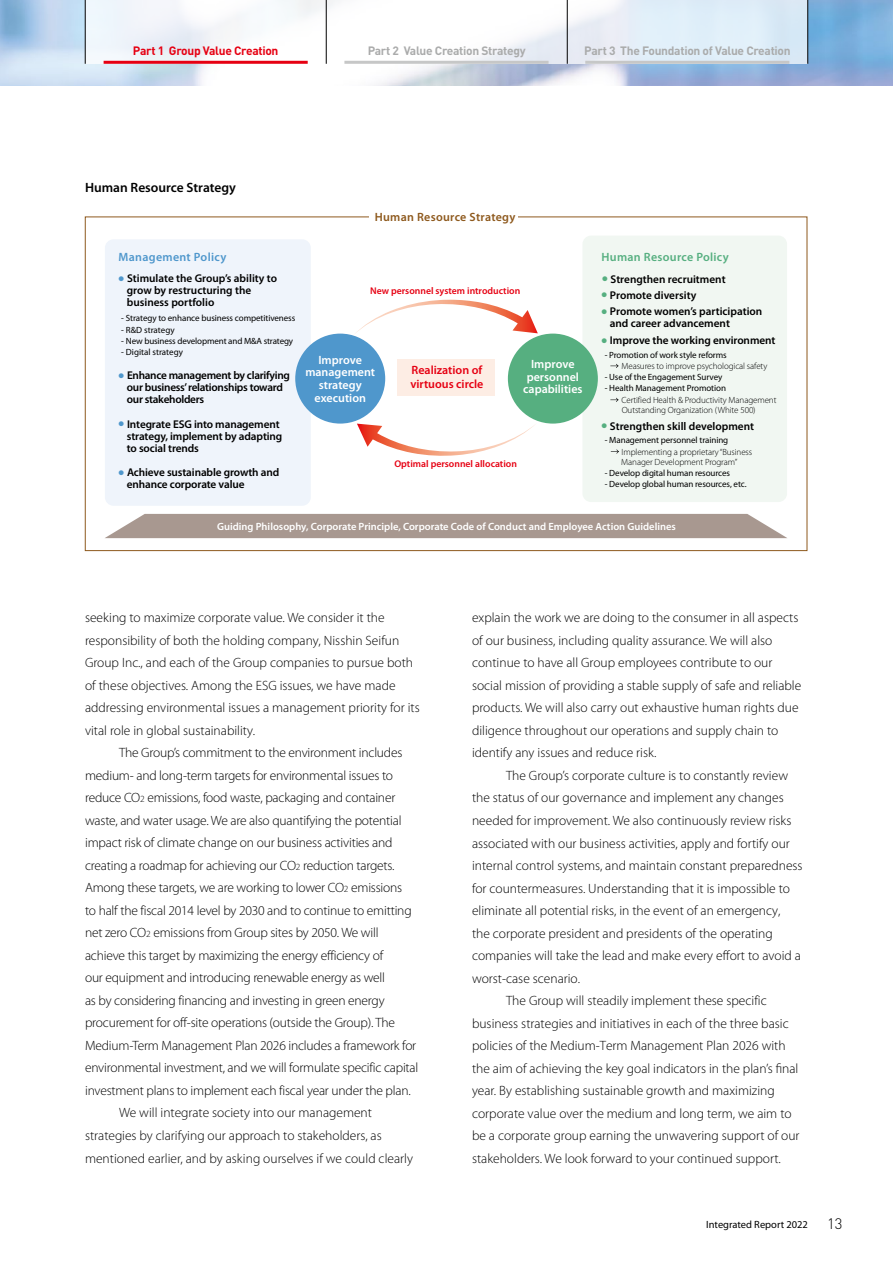
<style>
.page{position:relative;width:893px;height:1263px;background:#fff}
.page>*{position:absolute;margin:0;border:0;box-sizing:border-box;transform-origin:0 0}
.t1{font:300 15px "DIN";color:#000}
.t2{font:300 13.5px/22.5px "Myriad Pro";color:#000}
.t3{font:600 13.5px "Myriad Pro";color:#000}
.t4{font:600 12px/12.8px "Myriad Pro";color:#fff;text-align:center}
.t5{font:700 12px "DIN";letter-spacing:-.025em;color:#aaabab}
.t6{font:600 12px/13.5px "Myriad Pro";color:#e60012}
.t7{font:700 12px "DIN";letter-spacing:-.025em;color:#e60012}
.t8{font:600 12px "Myriad Pro";letter-spacing:.025em;color:#8e591d}
.t9{font:600 12px "Myriad Pro";letter-spacing:.025em;color:#56af80}
.t10{font:600 12px "Myriad Pro";letter-spacing:.025em;color:#4f97cc}
.t11{font:600 11.25px/12px "Myriad Pro";letter-spacing:-.01em;color:#000}
.t12{font:600 10.5px "Myriad Pro";color:#fff}
.t13{font:10.5px "Myriad Pro";color:#000}
.t14{font:600 9.75px "Myriad Pro";color:#e60012}
.t15{font:9px "Myriad Pro";letter-spacing:-.01em;color:#000}
.t16{font:300 9px/10.5px "Myriad Pro";letter-spacing:-.01em;color:#000}
.s1{font-size:20.25px;color:#4f97cc}
.s2{font-size:20.25px;color:#56af80}
.s3{font-size:9.45px}
</style>
<div class="page">
<img style="left:0;top:0;width:893px;height:85px">
<div style="left:105px;top:239px;width:206px;height:267px;background:#eff4fb;border-radius:9px"></div>
<div style="left:582px;top:236px;width:205px;height:266px;background:#f1f7f2;border-radius:9px"></div>
<svg style="left:353px;top:300px;width:185px;height:36px"></svg>
<svg style="left:357px;top:423px;width:176px;height:33px"></svg>
<div style="left:295px;top:334px;width:90px;height:90px;background:#4f97cc;border-radius:50%"></div>
<div style="left:508px;top:334px;width:90px;height:90px;background:#56af80;border-radius:50%"></div>
<div style="left:397px;top:359px;width:98px;height:36px;background:#fdede4"></div>
<div style="left:105px;top:514px;width:682px;height:24px;background:#a89890"></div>
<svg style="left:610px;top:364px;width:9px;height:4px"></svg>
<svg style="left:610px;top:398px;width:9px;height:4px"></svg>
<svg style="left:611px;top:449px;width:8px;height:5px"></svg>
<svg style="left:86px;top:0;width:721px;height:64px"></svg>
<hr style="left:807px;top:0;width:1px;height:64px;background:#000">
<hr style="left:567px;top:0;width:1px;height:64px;background:#000">
<hr style="left:326px;top:0;width:1px;height:64px;background:#000">
<hr style="left:85px;top:0;width:1px;height:64px;background:#000">
<hr style="left:104px;top:61px;width:204px;height:3px;background:#e60012">
<hr style="left:585px;top:61px;width:204px;height:3px;background:#c6c7c7">
<hr style="left:344px;top:61px;width:205px;height:3px;background:#c6c7c7">
<p class="t7" style="left:133px;top:43px;width:147px">Part 1 Group Value Creation</p>
<p class="t5" style="left:368px;top:43px;width:160px">Part 2 Value Creation Strategy</p>
<p class="t5" style="left:584px;top:43px;width:208px">Part 3 The Foundation of Value Creation</p>
<p class="t3" style="left:85px;top:178px;width:152px">Human Resource Strategy</p>
<p class="t8" style="left:375px;top:209px;width:142px">Human Resource Strategy</p>
<p class="t10" style="left:119px;top:249px;width:109px">Management Policy</p>
<p class="t9" style="left:601px;top:249px;width:129px">Human Resource Policy</p>
<p class="t11" style="left:127px;top:272px;width:152px;text-indent:-9px"><span class="s1">•</span> Stimulate the Group’s ability to grow by restructuring the business portfolio</p>
<p class="t15" style="left:121px;top:313px;width:176px">- Strategy to enhance business competitiveness</p>
<p class="t15" style="left:121px;top:324px;width:55px">- R&amp;D strategy</p>
<p class="t15" style="left:121px;top:335px;width:173px">- New business development and M&amp;A strategy</p>
<p class="t15" style="left:121px;top:346px;width:63px">- Digital strategy</p>
<p class="t11" style="left:127px;top:369px;width:165px;text-indent:-9px"><span class="s1">•</span> Enhance management by clarifying our business’ relationships toward our stakeholders</p>
<p class="t11" style="left:127px;top:418px;width:157px;text-indent:-9px"><span class="s1">•</span> Integrate ESG into management strategy, implement by adapting to social trends</p>
<p class="t11" style="left:127px;top:466px;width:154px;text-indent:-9px"><span class="s1">•</span> Achieve sustainable growth and enhance corporate value</p>
<p class="t14" style="left:370px;top:285px;width:152px">New personnel system introduction</p>
<p class="t4" style="left:305px;top:353px;width:71px">Improve management strategy execution</p>
<p class="t4" style="left:523px;top:357px;width:61px">Improve personnel capabilities</p>
<p class="t6" style="left:410px;top:363px;width:75px">Realization of virtuous circle</p>
<p class="t14" style="left:394px;top:458px;width:124px">Optimal personnel allocation</p>
<p class="t11" style="left:602px;top:273px;width:125px"><span class="s2">•</span> Strengthen recruitment</p>
<p class="t11" style="left:601px;top:289px;width:97px"><span class="s2">•</span> Promote diversity</p>
<p class="t11" style="left:610px;top:305px;width:154px;text-indent:-9px"><span class="s2">•</span> Promote women’s participation and career advancement</p>
<p class="t11" style="left:601px;top:334px;width:176px"><span class="s2">•</span> Improve the working environment</p>
<p class="t15" style="left:605px;top:349px;width:124px">- Promotion of work style reforms</p>
<p class="t16" style="left:621px;top:361px;width:147px">Measures to improve psychological safety</p>
<p class="t15" style="left:605px;top:372px;width:119px">- Use of the Engagement Survey</p>
<p class="t15" style="left:605px;top:383px;width:123px">- Health Management Promotion</p>
<p class="t16" style="left:621px;top:395px;width:157px">Certified Health &amp; Productivity Management<br>Outstanding Organization (White 500)</p>
<p class="t11" style="left:601px;top:420px;width:154px"><span class="s2">•</span> Strengthen skill development</p>
<p class="t15" style="left:605px;top:435px;width:125px">- Management personnel training</p>
<p class="t16" style="left:621px;top:446px;width:132px">Implementing a proprietary “Business<br>Manager Development Program”</p>
<p class="t15" style="left:605px;top:467px;width:127px">- Develop digital human resources</p>
<p class="t15" style="left:605px;top:478px;width:143px">- Develop global human resources, etc.</p>
<p class="t12" style="left:217px;top:519px;width:460px">Guiding Philosophy, Corporate Principle, Corporate Code of Conduct and Employee Action Guidelines</p>
<p class="t2" style="left:85px;top:607px;width:336px">seeking to maximize corporate value. We consider it the responsibility of both the holding company, Nisshin Seifun Group Inc., and each of the Group companies to pursue both of these objectives. Among the ESG issues, we have made addressing environmental issues a management priority for its vital role in global sustainability.</p>
<p class="t2" style="left:119px;top:742px;width:285px">The Group’s commitment to the environment includes</p>
<p class="t2" style="left:85px;top:764px;width:310px">medium- and long-term targets for environmental issues to</p>
<p class="t2" style="left:85px;top:787px;width:312px">reduce CO<span class="s3">2</span> emissions, food waste, packaging and container</p>
<p class="t2" style="left:85px;top:809px;width:318px">waste, and water usage. We are also quantifying the potential</p>
<p class="t2" style="left:85px;top:832px;width:309px">impact risk of climate change on our business activities and</p>
<p class="t2" style="left:85px;top:854px;width:311px">creating a roadmap for achieving our CO<span class="s3">2</span> reduction targets.</p>
<p class="t2" style="left:85px;top:877px;width:319px">Among these targets, we are working to lower CO<span class="s3">2</span> emissions</p>
<p class="t2" style="left:85px;top:899px;width:328px">to half the fiscal 2014 level by 2030 and to continue to emitting</p>
<p class="t2" style="left:85px;top:922px;width:295px">net zero CO<span class="s3">2</span> emissions from Group sites by 2050. We will</p>
<p class="t2" style="left:85px;top:944px;width:300px">achieve this target by maximizing the energy efficiency of</p>
<p class="t2" style="left:85px;top:967px;width:302px">our equipment and introducing renewable energy as well</p>
<p class="t2" style="left:85px;top:989px;width:301px">as by considering financing and investing in green energy</p>
<p class="t2" style="left:85px;top:1012px;width:311px">procurement for off-site operations (outside the Group). The</p>
<p class="t2" style="left:85px;top:1034px;width:333px">Medium-Term Management Plan 2026 includes a framework for</p>
<p class="t2" style="left:85px;top:1057px;width:335px">environmental investment, and we will formulate specific capital</p>
<p class="t2" style="left:85px;top:1079px;width:327px">investment plans to implement each fiscal year under the plan.</p>
<p class="t2" style="left:119px;top:1102px;width:254px">We will integrate society into our management</p>
<p class="t2" style="left:85px;top:1124px;width:298px">strategies by clarifying our approach to stakeholders, as</p>
<p class="t2" style="left:85px;top:1147px;width:330px">mentioned earlier, and by asking ourselves if we could clearly</p>
<p class="t2" style="left:472px;top:607px;width:331px">explain the work we are doing to the consumer in all aspects of our business, including quality assurance. We will also continue to have all Group employees contribute to our social mission of providing a stable supply of safe and reliable products. We will also carry out exhaustive human rights due diligence throughout our operations and supply chain to identify any issues and reduce risk.</p>
<p class="t2" style="left:506px;top:764px;width:284px">The Group’s corporate culture is to constantly review</p>
<p class="t2" style="left:472px;top:787px;width:313px">the status of our governance and implement any changes</p>
<p class="t2" style="left:472px;top:809px;width:321px">needed for improvement. We also continuously review risks</p>
<p class="t2" style="left:472px;top:832px;width:319px">associated with our business activities, apply and fortify our</p>
<p class="t2" style="left:472px;top:854px;width:332px">internal control systems, and maintain constant preparedness</p>
<p class="t2" style="left:472px;top:877px;width:320px">for countermeasures. Understanding that it is impossible to</p>
<p class="t2" style="left:472px;top:899px;width:310px">eliminate all potential risks, in the event of an emergency,</p>
<p class="t2" style="left:472px;top:922px;width:302px">the corporate president and presidents of the operating</p>
<p class="t2" style="left:472px;top:944px;width:330px">companies will take the lead and make every effort to avoid a</p>
<p class="t2" style="left:472px;top:967px;width:110px">worst-case scenario.</p>
<p class="t2" style="left:506px;top:989px;width:262px">The Group will steadily implement these specific</p>
<p class="t2" style="left:472px;top:1012px;width:318px">business strategies and initiatives in each of the three basic</p>
<p class="t2" style="left:472px;top:1034px;width:315px">policies of the Medium-Term Management Plan 2026 with</p>
<p class="t2" style="left:472px;top:1057px;width:328px">the aim of achieving the key goal indicators in the plan’s final</p>
<p class="t2" style="left:472px;top:1079px;width:304px">year. By establishing sustainable growth and maximizing</p>
<p class="t2" style="left:472px;top:1102px;width:321px">corporate value over the medium and long term, we aim to</p>
<p class="t2" style="left:472px;top:1124px;width:329px">be a corporate group earning the unwavering support of our</p>
<p class="t2" style="left:472px;top:1147px;width:310px">stakeholders. We look forward to your continued support.</p>
<p class="t13" style="left:706px;top:1218px;width:103px">Integrated Report 2022</p>
<p class="t1" style="left:827px;top:1214px;width:17px">13</p>
</div>
